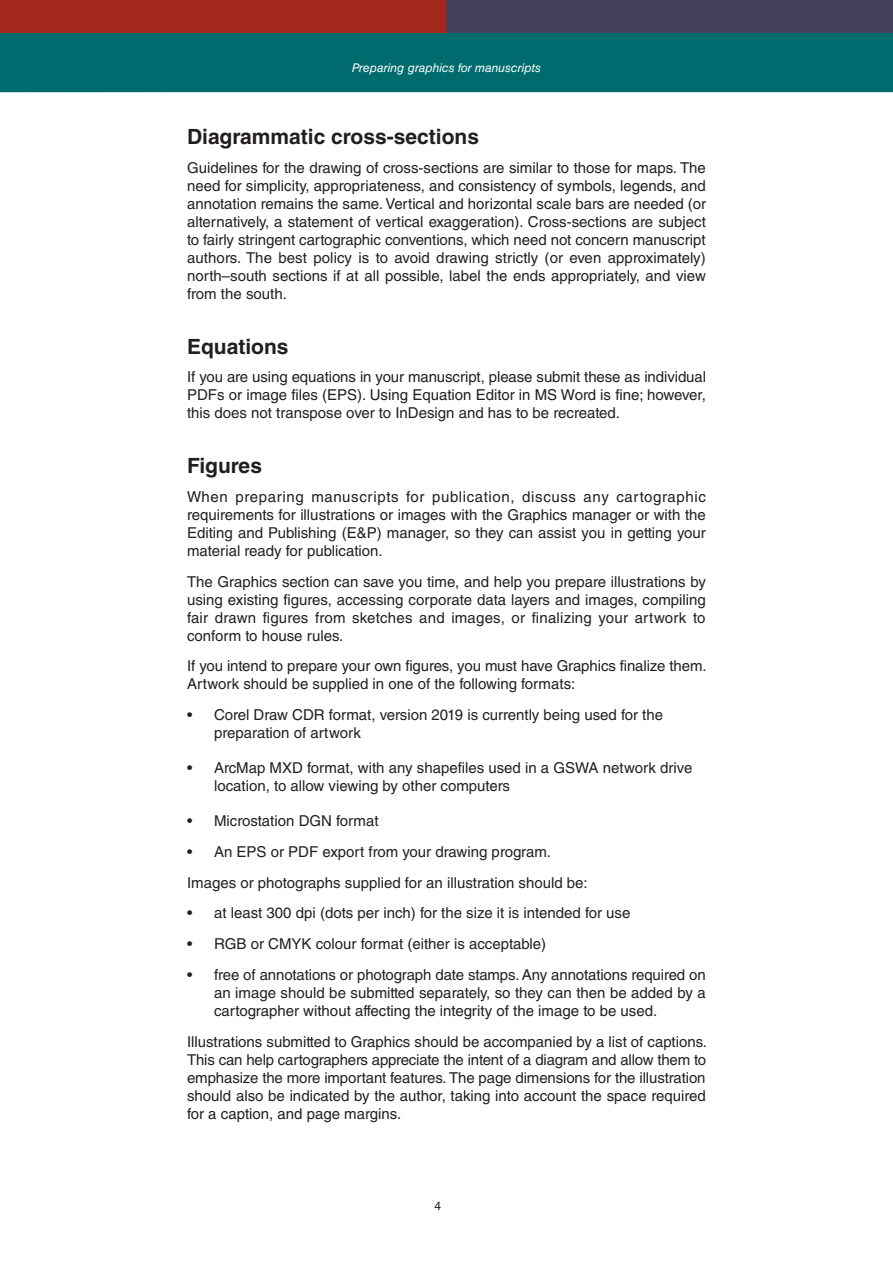
<style>
.page{position:relative;width:893px;height:1263px;background:#fff}
.page>*{position:absolute;margin:0;border:0;box-sizing:border-box;transform-origin:0 0}
.Heading_2{font:700 21px "Helvetica LT Std";color:#231f20}
.Textblocked{font:15px/18px "Helvetica LT Std";color:#231f20;text-align:justify}
.t1{font:italic 12px "Helvetica LT Std";color:#fff}
.t2{font:12px "Helvetica LT Std";color:#231f20}
</style>
<div class="page">
<div style="left:0;top:33px;width:893px;height:59px;background:#006b6e"></div>
<div style="left:0;top:0;width:448px;height:33px;background:#a1281b"></div>
<div style="left:448px;top:0;width:445px;height:33px;background:#44405d"></div>
<p class="t1" style="left:352px;top:61px;width:191px">Preparing graphics for manuscripts</p>
<p class="Heading_2" style="left:187px;top:124px;width:293px">Diagrammatic cross-sections</p>
<p class="Textblocked" style="left:187px;top:158px;width:520px">Guidelines for the drawing of cross-sections are similar to those for maps. The need for simplicity, appropriateness, and consistency of symbols, legends, and annotation remains the same. Vertical and horizontal scale bars are needed (or alternatively, a statement of vertical exaggeration). Cross-sections are subject to fairly stringent cartographic conventions, which need not concern manuscript authors. The best policy is to avoid drawing strictly (or even approximately) north–south sections if at all possible, label the ends appropriately, and view from the south.</p>
<p class="Heading_2" style="left:187px;top:333px;width:103px">Equations</p>
<p class="Textblocked" style="left:187px;top:368px;width:520px">If you are using equations in your manuscript, please submit these as individual PDFs or image files (EPS). Using Equation Editor in MS Word is fine; however, this does not transpose over to InDesign and has to be recreated.</p>
<p class="Heading_2" style="left:187px;top:453px;width:76px">Figures</p>
<p class="Textblocked" style="left:187px;top:487px;width:520px">When preparing manuscripts for publication, discuss any cartographic requirements for illustrations or images with the Graphics manager or with the Editing and Publishing (E&amp;P) manager, so they can assist you in getting your material ready for publication.</p>
<p class="Textblocked" style="left:187px;top:572px;width:520px">The Graphics section can save you time, and help you prepare illustrations by using existing figures, accessing corporate data layers and images, compiling fair drawn figures from sketches and images, or finalizing your artwork to conform to house rules.</p>
<p class="Textblocked" style="left:187px;top:657px;width:521px">If you intend to prepare your own figures, you must have Graphics finalize them.<br>Artwork should be supplied in one of the following formats:</p>
<p class="Textblocked" style="left:214px;top:706px;width:450px;text-indent:-27px">• Corel Draw CDR format, version 2019 is currently being used for the preparation of artwork</p>
<p class="Textblocked" style="left:214px;top:759px;width:480px;text-indent:-27px">• ArcMap MXD format, with any shapefiles used in a GSWA network drive location, to allow viewing by other computers</p>
<p class="Textblocked" style="left:187px;top:812px;width:193px">• Microstation DGN format</p>
<p class="Textblocked" style="left:187px;top:842px;width:365px">• An EPS or PDF export from your drawing program.</p>
<p class="Textblocked" style="left:187px;top:873px;width:402px">Images or photographs supplied for an illustration should be:</p>
<p class="Textblocked" style="left:187px;top:904px;width:445px">• at least 300 dpi (dots per inch) for the size it is intended for use</p>
<p class="Textblocked" style="left:187px;top:935px;width:361px">• RGB or CMYK colour format (either is acceptable)</p>
<p class="Textblocked" style="left:214px;top:965px;width:493px;text-indent:-27px">• free of annotations or photograph date stamps. Any annotations required on an image should be submitted separately, so they can then be added by a cartographer without affecting the integrity of the image to be used.</p>
<p class="Textblocked" style="left:187px;top:1032px;width:521px">Illustrations submitted to Graphics should be accompanied by a list of captions.<br>This can help cartographers appreciate the intent of a diagram and allow them to emphasize the more important features. The page dimensions for the illustration should also be indicated by the author, taking into account the space required for a caption, and page margins.</p>
<p class="t2" style="left:435px;top:1199px;width:8px">4</p>
</div>
